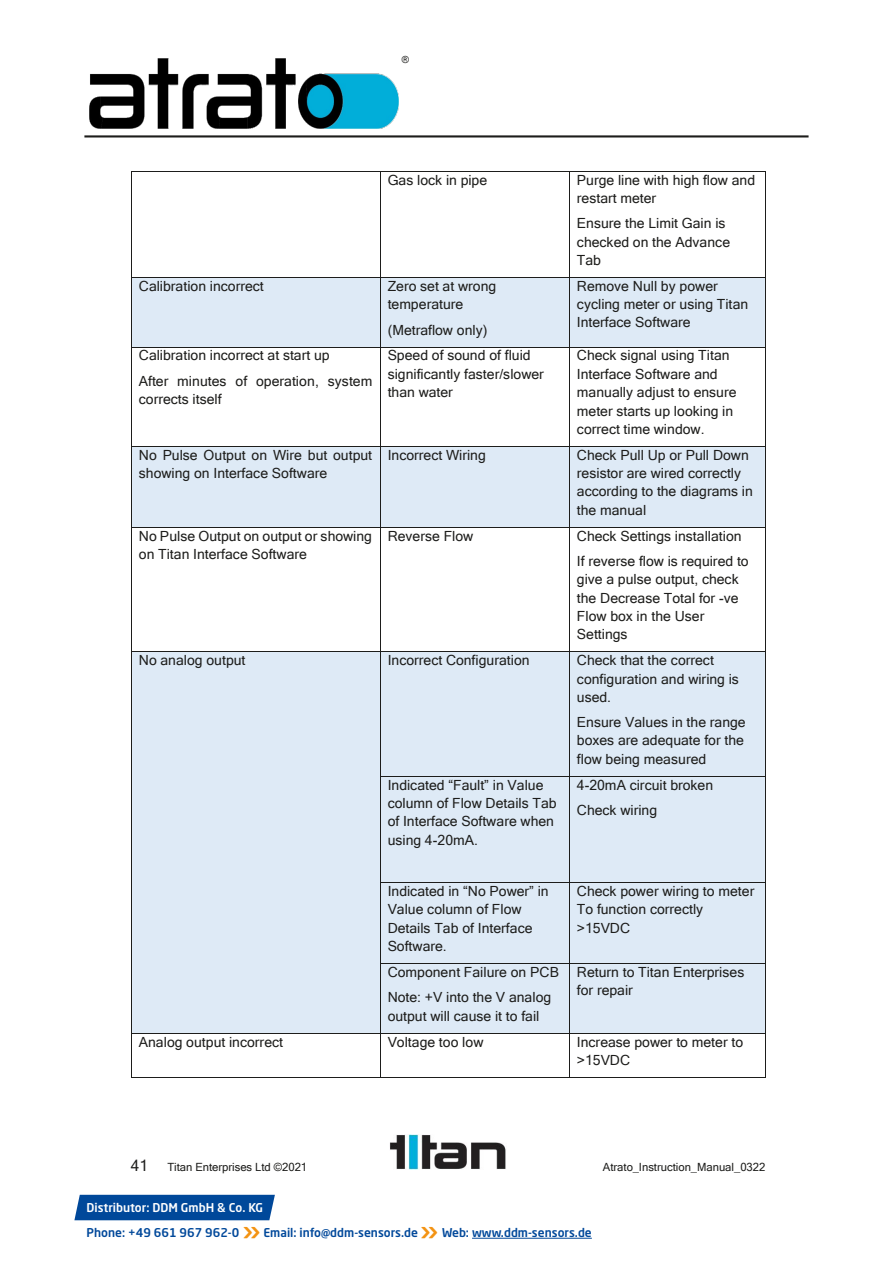
<style>
.page{position:relative;width:893px;height:1263px;background:#fff}
.page>*{position:absolute;margin:0;border:0;box-sizing:border-box;transform-origin:0 0}
.t1{font:500 26.25px "Neo Sans Std";color:#f39313}
.t2{font:15.45px "Microsoft Sans Serif";color:#1d1d1b}
.t3{font:13.95px/18.3px "Microsoft Sans Serif";color:#1d1d1b}
.t4{font:500 12px "Neo Sans Std";color:#00489a}
.t5{font:500 12px "Neo Sans Std";color:#fff}
.t6{font:11.25px "Microsoft Sans Serif";letter-spacing:-.005em;color:#1d1d1b}
.t7{font:9.75px "Microsoft Sans Serif";color:#1d1d1b}
.s1{font-size:26.25px;color:#f39313}
</style>
<div class="page">
<img style="left:390px;top:1135px;width:116px;height:35px">
<img style="left:90px;top:58px;width:309px;height:70px">
<hr style="left:84px;top:135px;width:724px;height:2px;background:#1d1d1b">
<hr style="left:132px;top:171px;width:248px;height:1px;background:#1d1d1b">
<hr style="left:380px;top:171px;width:189px;height:1px;background:#1d1d1b">
<hr style="left:570px;top:171px;width:195px;height:1px;background:#1d1d1b">
<hr style="left:131px;top:172px;width:1px;height:105px;background:#1d1d1b">
<hr style="left:380px;top:172px;width:1px;height:105px;background:#1d1d1b">
<hr style="left:569px;top:172px;width:1px;height:105px;background:#1d1d1b">
<hr style="left:765px;top:172px;width:1px;height:105px;background:#1d1d1b">
<div style="left:132px;top:278px;width:248px;height:69px;background:#deeaf6"></div>
<div style="left:380px;top:278px;width:189px;height:69px;background:#deeaf6"></div>
<div style="left:570px;top:278px;width:195px;height:69px;background:#deeaf6"></div>
<hr style="left:132px;top:277px;width:248px;height:1px;background:#1d1d1b">
<hr style="left:380px;top:277px;width:189px;height:1px;background:#1d1d1b">
<hr style="left:570px;top:277px;width:195px;height:1px;background:#1d1d1b">
<hr style="left:131px;top:278px;width:1px;height:69px;background:#1d1d1b">
<hr style="left:380px;top:278px;width:1px;height:69px;background:#1d1d1b">
<hr style="left:569px;top:278px;width:1px;height:69px;background:#1d1d1b">
<hr style="left:765px;top:278px;width:1px;height:69px;background:#1d1d1b">
<hr style="left:132px;top:347px;width:248px;height:1px;background:#1d1d1b">
<hr style="left:380px;top:347px;width:189px;height:1px;background:#1d1d1b">
<hr style="left:570px;top:347px;width:195px;height:1px;background:#1d1d1b">
<hr style="left:131px;top:347px;width:1px;height:99px;background:#1d1d1b">
<hr style="left:380px;top:347px;width:1px;height:99px;background:#1d1d1b">
<hr style="left:569px;top:347px;width:1px;height:99px;background:#1d1d1b">
<hr style="left:765px;top:347px;width:1px;height:99px;background:#1d1d1b">
<div style="left:132px;top:447px;width:248px;height:80px;background:#deeaf6"></div>
<div style="left:380px;top:447px;width:189px;height:80px;background:#deeaf6"></div>
<div style="left:570px;top:447px;width:195px;height:80px;background:#deeaf6"></div>
<hr style="left:132px;top:446px;width:248px;height:1px;background:#1d1d1b">
<hr style="left:380px;top:446px;width:189px;height:1px;background:#1d1d1b">
<hr style="left:570px;top:446px;width:195px;height:1px;background:#1d1d1b">
<hr style="left:131px;top:447px;width:1px;height:80px;background:#1d1d1b">
<hr style="left:380px;top:447px;width:1px;height:80px;background:#1d1d1b">
<hr style="left:569px;top:447px;width:1px;height:80px;background:#1d1d1b">
<hr style="left:765px;top:447px;width:1px;height:80px;background:#1d1d1b">
<hr style="left:132px;top:527px;width:248px;height:1px;background:#1d1d1b">
<hr style="left:380px;top:527px;width:189px;height:1px;background:#1d1d1b">
<hr style="left:570px;top:527px;width:195px;height:1px;background:#1d1d1b">
<hr style="left:131px;top:528px;width:1px;height:123px;background:#1d1d1b">
<hr style="left:380px;top:528px;width:1px;height:123px;background:#1d1d1b">
<hr style="left:569px;top:528px;width:1px;height:123px;background:#1d1d1b">
<hr style="left:765px;top:528px;width:1px;height:123px;background:#1d1d1b">
<div style="left:132px;top:652px;width:248px;height:381px;background:#deeaf6"></div>
<div style="left:380px;top:652px;width:189px;height:124px;background:#deeaf6"></div>
<div style="left:570px;top:652px;width:195px;height:124px;background:#deeaf6"></div>
<hr style="left:132px;top:651px;width:248px;height:1px;background:#1d1d1b">
<hr style="left:380px;top:651px;width:189px;height:1px;background:#1d1d1b">
<hr style="left:570px;top:651px;width:195px;height:1px;background:#1d1d1b">
<hr style="left:131px;top:652px;width:1px;height:124px;background:#1d1d1b">
<hr style="left:380px;top:652px;width:1px;height:124px;background:#1d1d1b">
<hr style="left:569px;top:652px;width:1px;height:124px;background:#1d1d1b">
<hr style="left:765px;top:652px;width:1px;height:124px;background:#1d1d1b">
<div style="left:380px;top:777px;width:189px;height:105px;background:#deeaf6"></div>
<div style="left:570px;top:777px;width:195px;height:105px;background:#deeaf6"></div>
<hr style="left:380px;top:776px;width:189px;height:1px;background:#1d1d1b">
<hr style="left:570px;top:776px;width:195px;height:1px;background:#1d1d1b">
<hr style="left:131px;top:777px;width:1px;height:105px;background:#1d1d1b">
<hr style="left:380px;top:777px;width:1px;height:105px;background:#1d1d1b">
<hr style="left:569px;top:777px;width:1px;height:105px;background:#1d1d1b">
<hr style="left:765px;top:777px;width:1px;height:105px;background:#1d1d1b">
<div style="left:380px;top:883px;width:189px;height:80px;background:#deeaf6"></div>
<div style="left:570px;top:883px;width:195px;height:80px;background:#deeaf6"></div>
<hr style="left:380px;top:882px;width:189px;height:1px;background:#1d1d1b">
<hr style="left:570px;top:882px;width:195px;height:1px;background:#1d1d1b">
<hr style="left:131px;top:883px;width:1px;height:80px;background:#1d1d1b">
<hr style="left:380px;top:883px;width:1px;height:80px;background:#1d1d1b">
<hr style="left:569px;top:883px;width:1px;height:80px;background:#1d1d1b">
<hr style="left:765px;top:883px;width:1px;height:80px;background:#1d1d1b">
<div style="left:380px;top:964px;width:189px;height:69px;background:#deeaf6"></div>
<div style="left:570px;top:964px;width:195px;height:69px;background:#deeaf6"></div>
<hr style="left:380px;top:963px;width:189px;height:1px;background:#1d1d1b">
<hr style="left:570px;top:963px;width:195px;height:1px;background:#1d1d1b">
<hr style="left:131px;top:964px;width:1px;height:69px;background:#1d1d1b">
<hr style="left:380px;top:964px;width:1px;height:69px;background:#1d1d1b">
<hr style="left:569px;top:964px;width:1px;height:69px;background:#1d1d1b">
<hr style="left:765px;top:964px;width:1px;height:69px;background:#1d1d1b">
<hr style="left:132px;top:1033px;width:248px;height:1px;background:#1d1d1b">
<hr style="left:380px;top:1033px;width:189px;height:1px;background:#1d1d1b">
<hr style="left:570px;top:1033px;width:195px;height:1px;background:#1d1d1b">
<hr style="left:131px;top:1033px;width:1px;height:44px;background:#1d1d1b">
<hr style="left:132px;top:1077px;width:248px;height:1px;background:#1d1d1b">
<hr style="left:380px;top:1033px;width:1px;height:44px;background:#1d1d1b">
<hr style="left:380px;top:1077px;width:189px;height:1px;background:#1d1d1b">
<hr style="left:569px;top:1033px;width:1px;height:44px;background:#1d1d1b">
<hr style="left:570px;top:1077px;width:195px;height:1px;background:#1d1d1b">
<hr style="left:765px;top:1033px;width:1px;height:44px;background:#1d1d1b">
<div style="left:74px;top:1195px;width:201px;height:25px;background:#00489a"></div>
<hr style="left:472px;top:1238px;width:120px;height:1px;background:#00489a">
<p class="t7" style="left:402px;top:54px;width:9px">®</p>
<p class="t3" style="left:388px;top:170px;width:101px">Gas lock in pipe</p>
<p class="t3" style="left:577px;top:170px;width:180px">Purge line with high flow and restart meter</p>
<p class="t3" style="left:577px;top:214px;width:155px">Ensure the Limit Gain is checked on the Advance<br>Tab</p>
<p class="t3" style="left:139px;top:276px;width:126px">Calibration incorrect</p>
<p class="t3" style="left:388px;top:276px;width:110px">Zero set at wrong temperature</p>
<p class="t3" style="left:388px;top:320px;width:101px">(Metraflow only)</p>
<p class="t3" style="left:577px;top:276px;width:173px">Remove Null by power cycling meter or using Titan<br>Interface Software</p>
<p class="t3" style="left:139px;top:343px;width:235px;line-height:25.3px">Calibration incorrect at start up<br>After minutes of operation, system</p>
<p class="t3" style="left:139px;top:390px;width:84px">corrects itself</p>
<p class="t3" style="left:388px;top:346px;width:158px">Speed of sound of fluid significantly faster/slower than water</p>
<p class="t3" style="left:577px;top:346px;width:161px">Check signal using Titan<br>Interface Software and manually adjust to ensure meter starts up looking in correct time window.</p>
<p class="t3" style="left:139px;top:446px;width:235px">No Pulse Output on Wire but output showing on Interface Software</p>
<p class="t3" style="left:388px;top:445px;width:100px">Incorrect Wiring</p>
<p class="t3" style="left:577px;top:445px;width:178px">Check Pull Up or Pull Down resistor are wired correctly according to the diagrams in the manual</p>
<p class="t3" style="left:139px;top:526px;width:235px">No Pulse Output on output or showing on Titan Interface Software</p>
<p class="t3" style="left:388px;top:526px;width:87px">Reverse Flow</p>
<p class="t3" style="left:577px;top:523px;width:173px;line-height:25.3px">Check Settings installation<br>If reverse flow is required to</p>
<p class="t3" style="left:577px;top:570px;width:163px">give a pulse output, check the Decrease Total for -ve<br>Flow box in the User<br>Settings</p>
<p class="t3" style="left:139px;top:651px;width:108px">No analog output</p>
<p class="t3" style="left:388px;top:651px;width:143px">Incorrect Configuration</p>
<p class="t3" style="left:577px;top:651px;width:163px">Check that the correct configuration and wiring is used.</p>
<p class="t3" style="left:577px;top:713px;width:170px">Ensure Values in the range boxes are adequate for the flow being measured</p>
<p class="t3" style="left:388px;top:775px;width:170px">Indicated “Fault” in Value column of Flow Details Tab of Interface Software when using 4-20mA.</p>
<p class="t3" style="left:577px;top:772px;width:138px;line-height:25.3px">4-20mA circuit broken<br>Check wiring</p>
<p class="t3" style="left:388px;top:882px;width:162px">Indicated in “No Power” in<br>Value column of Flow<br>Details Tab of Interface<br>Software.</p>
<p class="t3" style="left:577px;top:882px;width:179px">Check power wiring to meter<br>To function correctly &gt;15VDC</p>
<p class="t3" style="left:388px;top:959px;width:173px;line-height:25.3px">Component Failure on PCB<br>Note: +V into the V analog</p>
<p class="t3" style="left:388px;top:1006px;width:153px">output will cause it to fail</p>
<p class="t3" style="left:577px;top:962px;width:169px">Return to Titan Enterprises for repair</p>
<p class="t3" style="left:139px;top:1032px;width:146px">Analog output incorrect</p>
<p class="t3" style="left:388px;top:1032px;width:97px">Voltage too low</p>
<p class="t3" style="left:577px;top:1032px;width:168px">Increase power to meter to &gt;15VDC</p>
<p class="t2" style="left:131px;top:1155px;width:19px">41</p>
<p class="t6" style="left:167px;top:1160px;width:141px">Titan Enterprises Ltd ©2021</p>
<p class="t6" style="left:603px;top:1160px;width:164px">Atrato_Instruction_Manual_0322</p>
<p class="t5" style="left:87px;top:1200px;width:178px">Distributor: DDM GmbH &amp; Co. KG</p>
<p class="t4" style="left:87px;top:1225px;width:154px">Phone: +49 661 967 962-0</p>
<p class="t4" style="left:263px;top:1225px;width:330px">Email: info@ddm-sensors.de <span class="s1">»</span> www.ddm-sensors.de</p>
<h1 class="t1" style="left:243px;top:1213px;width:20px">»</h1>
<p class="t4" style="left:442px;top:1225px;width:28px">Web:</p>
</div>
